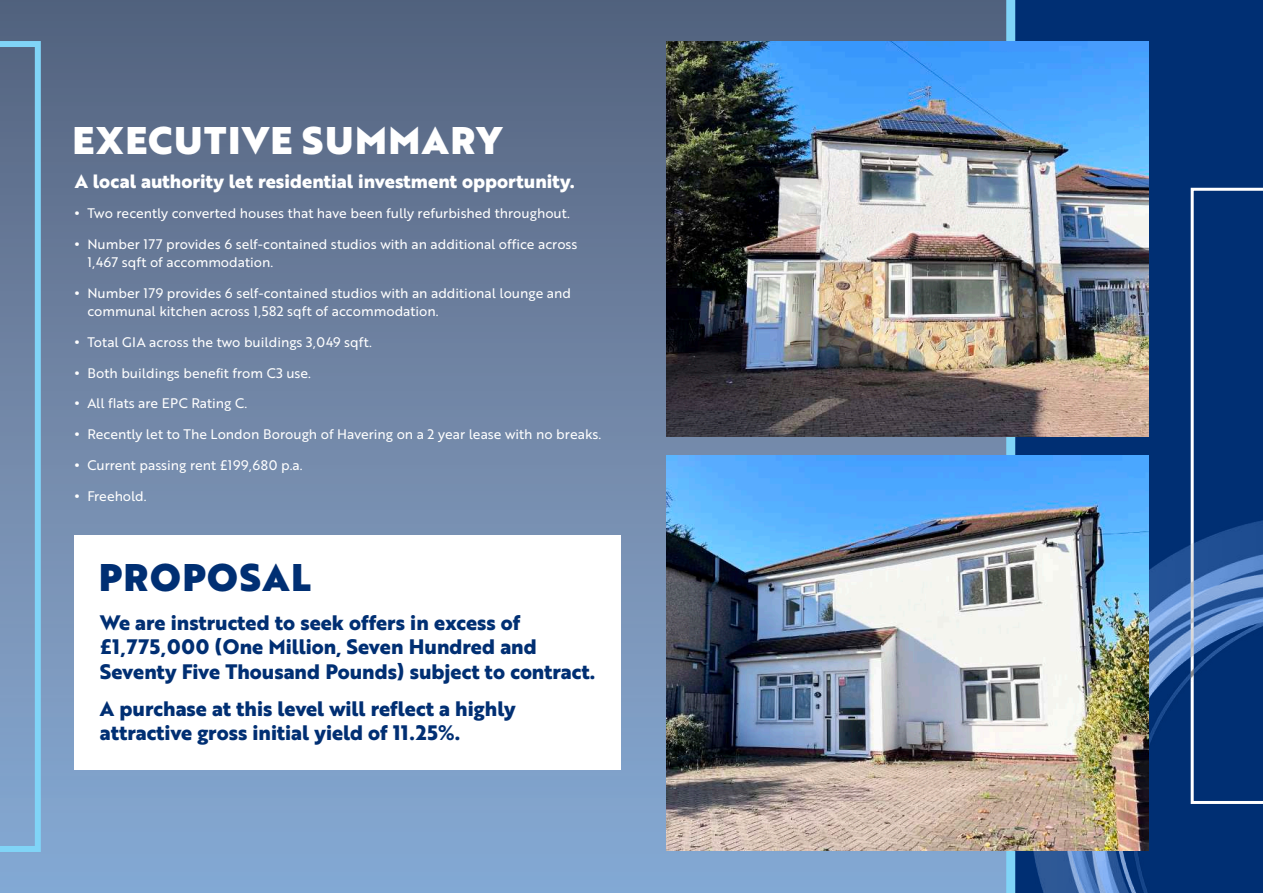
<style>
.page{position:relative;width:1263px;height:893px;background:#fff}
.page>*{position:absolute;margin:0;border:0;box-sizing:border-box;transform-origin:0 0}
.t1{font:37.5px "Brother 1816 Black";letter-spacing:.04em;color:#fff}
.t2{font:37.5px "Brother 1816 Black";letter-spacing:.04em;color:#002f73}
.t3{font:700 20.4px/24.5px "Brother 1816 Extra";color:#002f73}
.t4{font:700 18.75px "Brother 1816 Extra";color:#fff}
.t5{font:13.5px/18px "Brother 1816 Regular";color:#fff}
.s1{font-family:"Brother 1816 Black"}
</style>
<div class="page">
<div style="left:0;top:0;width:1263px;height:893px;background:linear-gradient(to bottom,#56647e,#8caed7)"></div>
<div style="left:1006px;top:0;width:257px;height:893px;background:#002f73"></div>
<svg style="left:0;top:41px;width:41px;height:811px;background:#7394b6"></svg>
<div style="left:1191px;top:188px;width:72px;height:317px;background:#002f73"></div>
<img style="left:1019px;top:505px;width:244px;height:388px">
<img style="left:666px;top:455px;width:482px;height:395px">
<img style="left:666px;top:41px;width:482px;height:395px">
<div style="left:75px;top:535px;width:546px;height:235px;background:#fff"></div>
<h1 class="t1" style="left:73px;top:112px;width:430px">EXECUTIVE SUMMARY</h1>
<h3 class="t4" style="left:75px;top:167px;width:501px">A local authority let residential investment opportunity.</h3>
<p class="t5" style="left:75px;top:204px;width:497px"><span class="s1">•</span> Two recently converted houses that have been fully refurbished throughout.</p>
<p class="t5" style="left:87px;top:235px;width:491px;text-indent:-13px"><span class="s1">•</span> Number 177 provides 6 self-contained studios with an additional office across<br>1,467 sqft of accommodation.</p>
<p class="t5" style="left:87px;top:284px;width:485px;text-indent:-13px"><span class="s1">•</span> Number 179 provides 6 self-contained studios with an additional lounge and communal kitchen across 1,582 sqft of accommodation.</p>
<p class="t5" style="left:75px;top:332px;width:299px"><span class="s1">•</span> Total GIA across the two buildings 3,049 sqft.</p>
<p class="t5" style="left:75px;top:363px;width:238px"><span class="s1">•</span> Both buildings benefit from C3 use.</p>
<p class="t5" style="left:75px;top:394px;width:174px"><span class="s1">•</span> All flats are EPC Rating C.</p>
<p class="t5" style="left:75px;top:425px;width:528px"><span class="s1">•</span> Recently let to The London Borough of Havering on a 2 year lease with no breaks.</p>
<p class="t5" style="left:75px;top:455px;width:229px"><span class="s1">•</span> Current passing rent £199,680 p.a.</p>
<p class="t5" style="left:75px;top:486px;width:74px"><span class="s1">•</span> Freehold.</p>
<h1 class="t2" style="left:99px;top:549px;width:214px">PROPOSAL</h1>
<h2 class="t3" style="left:100px;top:609px;width:497px">We are instructed to seek offers in excess of £1,775,000 (One Million, Seven Hundred and<br>Seventy Five Thousand Pounds) subject to contract.</h2>
<h2 class="t3" style="left:100px;top:696px;width:417px">A purchase at this level will reflect a highly attractive gross initial yield of 11.25%.</h2>
</div>
